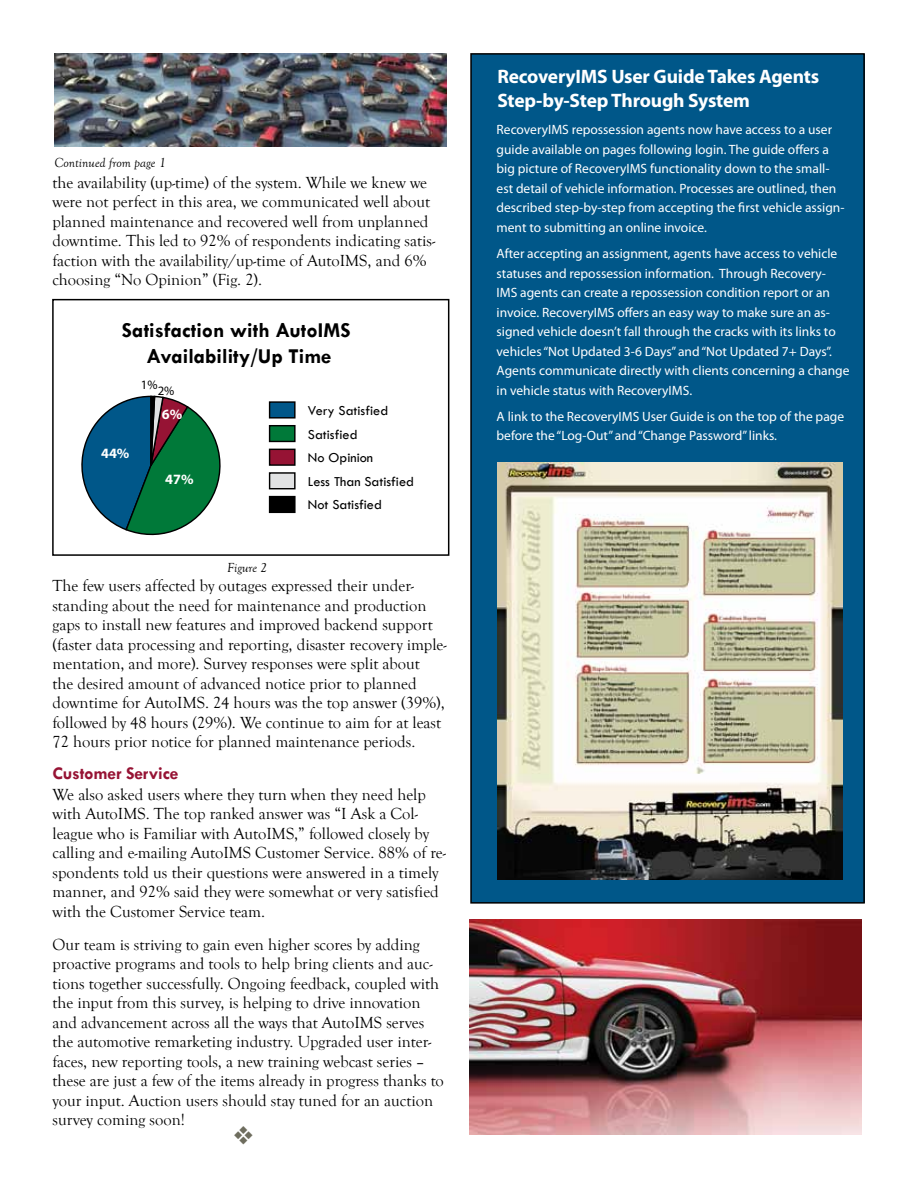
<style>
.page{position:relative;width:918px;height:1188px;background:#fff}
.page>*{position:absolute;margin:0;border:0;box-sizing:border-box;transform-origin:0 0}
.t1{font:700 21.3px/25.7px "Tw Cen";color:#000;text-align:center}
.t2{font:700 19.5px/24px "Myriad Pro";letter-spacing:-.01em;color:#fff}
.t3{font:700 18px "Tw Cen";letter-spacing:-.01em;color:#961334}
.t4{font:16.5px/19.5px "Goudy Old Style T";color:#000}
.t5{font:14.25px/23.7px "Tw Cen";color:#000}
.t6{font:700 14.25px "Myriad Pro";color:#fff}
.t7{font:13.5px/19.5px "Myriad Pro";color:#fff}
.t8{font:italic 13.5px "Goudy Old Style T";color:#000}
.t9{font:12.9px "Myriad Pro";color:#000}
</style>
<div class="page">
<div style="left:471px;top:54px;width:393px;height:849px;background:#005789"></div>
<div style="left:470px;top:53px;width:395px;height:851px;border:2px solid #000"></div>
<img style="left:498px;top:463px;width:344px;height:417px">
<img style="left:470px;top:919px;width:392px;height:215px">
<div style="left:270px;top:402px;width:25px;height:16px;background:#005789"></div>
<div style="left:269px;top:401px;width:27px;height:18px;border:1px solid #000"></div>
<div style="left:270px;top:426px;width:25px;height:15px;background:#007939"></div>
<div style="left:269px;top:425px;width:27px;height:17px;border:1px solid #000"></div>
<div style="left:270px;top:449px;width:25px;height:16px;background:#961334"></div>
<div style="left:269px;top:449px;width:27px;height:17px;border:1px solid #000"></div>
<div style="left:270px;top:473px;width:25px;height:16px;background:#e1e2e3"></div>
<div style="left:269px;top:472px;width:27px;height:17px;border:1px solid #000"></div>
<div style="left:270px;top:497px;width:25px;height:15px;background:#000"></div>
<div style="left:269px;top:496px;width:27px;height:17px;border:1px solid #000"></div>
<svg style="left:81px;top:395px;width:140px;height:141px"></svg>
<div style="left:52px;top:299px;width:397px;height:257px;border:2px solid #000"></div>
<img style="left:55px;top:53px;width:391px;height:93px">
<p class="t8" style="left:55px;top:155px;width:113px">Continued from page 1</p>
<p class="t4" style="left:52px;top:173px;width:384px">the availability (up-time) of the system. While we knew we were not perfect in this area, we communicated well about planned maintenance and recovered well from unplanned downtime. This led to 92% of respondents indicating satis&shy;faction with the availability/up-time of AutoIMS, and 6% choosing “No Opinion” (Fig. 2).</p>
<p class="t1" style="left:122px;top:317px;width:230px">Satisfaction with AutoIMS<br>Availability/Up Time</p>
<p class="t9" style="left:158px;top:383px;width:18px">2%</p>
<p class="t9" style="left:141px;top:377px;width:18px">1%</p>
<p class="t6" style="left:101px;top:444px;width:30px">44%</p>
<p class="t6" style="left:162px;top:404px;width:22px">6%</p>
<p class="t6" style="left:165px;top:470px;width:30px">47%</p>
<p class="t8" style="left:227px;top:561px;width:41px">Figure 2</p>
<p class="t5" style="left:308px;top:399px;width:108px">Very Satisfied<br>Satisfied<br>No Opinion<br>Less Than Satisfied<br>Not Satisfied</p>
<p class="t4" style="left:52px;top:576px;width:396px">The few users affected by outages expressed their under&shy;standing about the need for maintenance and production gaps to install new features and improved backend support (faster data processing and reporting, disaster recovery imple&shy;mentation, and more). Survey responses were split about<br>the desired amount of advanced notice prior to planned downtime for AutoIMS. 24 hours was the top answer (39%), followed by 48 hours (29%). We continue to aim for at least 72 hours prior notice for planned maintenance periods.</p>
<p class="t3" style="left:52px;top:762px;width:127px">Customer Service</p>
<p class="t4" style="left:52px;top:785px;width:395px">We also asked users where they turn when they need help with AutoIMS. The top ranked answer was “I Ask a Col&shy;league who is Familiar with AutoIMS,” followed closely by calling and e-mailing AutoIMS Customer Service. 88% of re&shy;spondents told us their questions were answered in a timely manner, and 92% said they were somewhat or very satisfied with the Customer Service team.</p>
<p class="t4" style="left:52px;top:935px;width:393px">Our team is striving to gain even higher scores by adding proactive programs and tools to help bring clients and auc&shy;tions together successfully. Ongoing feedback, coupled with the input from this survey, is helping to drive innovation and advancement across all the ways that AutoIMS serves the automotive remarketing industry. Upgraded user inter&shy;faces, new reporting tools, a new training webcast series – these are just a few of the items already in progress thanks to your input. Auction users should stay tuned for an auction survey coming soon!</p>
<p class="t2" style="left:497px;top:64px;width:323px">RecoveryIMS User Guide Takes Agents<br>Step-by-Step Through System</p>
<p class="t7" style="left:497px;top:120px;width:349px">RecoveryIMS repossession agents now have access to a user guide available on pages following login. The guide offers a big picture of RecoveryIMS functionality down to the small&shy;est detail of vehicle information. Processes are outlined, then described step-by-step from accepting the first vehicle assign&shy;ment to submitting an online invoice.</p>
<p class="t7" style="left:497px;top:244px;width:354px">After accepting an assignment, agents have access to vehicle statuses and repossession information. Through Recovery-IMS agents can create a repossession condition report or an invoice. RecoveryIMS offers an easy way to make sure an as&shy;signed vehicle doesn’t fall through the cracks with its links to vehicles “Not Updated 3-6 Days” and “Not Updated 7+ Days”.<br>Agents communicate directly with clients concerning a change in vehicle status with RecoveryIMS.</p>
<p class="t7" style="left:497px;top:406px;width:349px">A link to the RecoveryIMS User Guide is on the top of the page before the “Log-Out” and “Change Password” links.</p>
</div>
